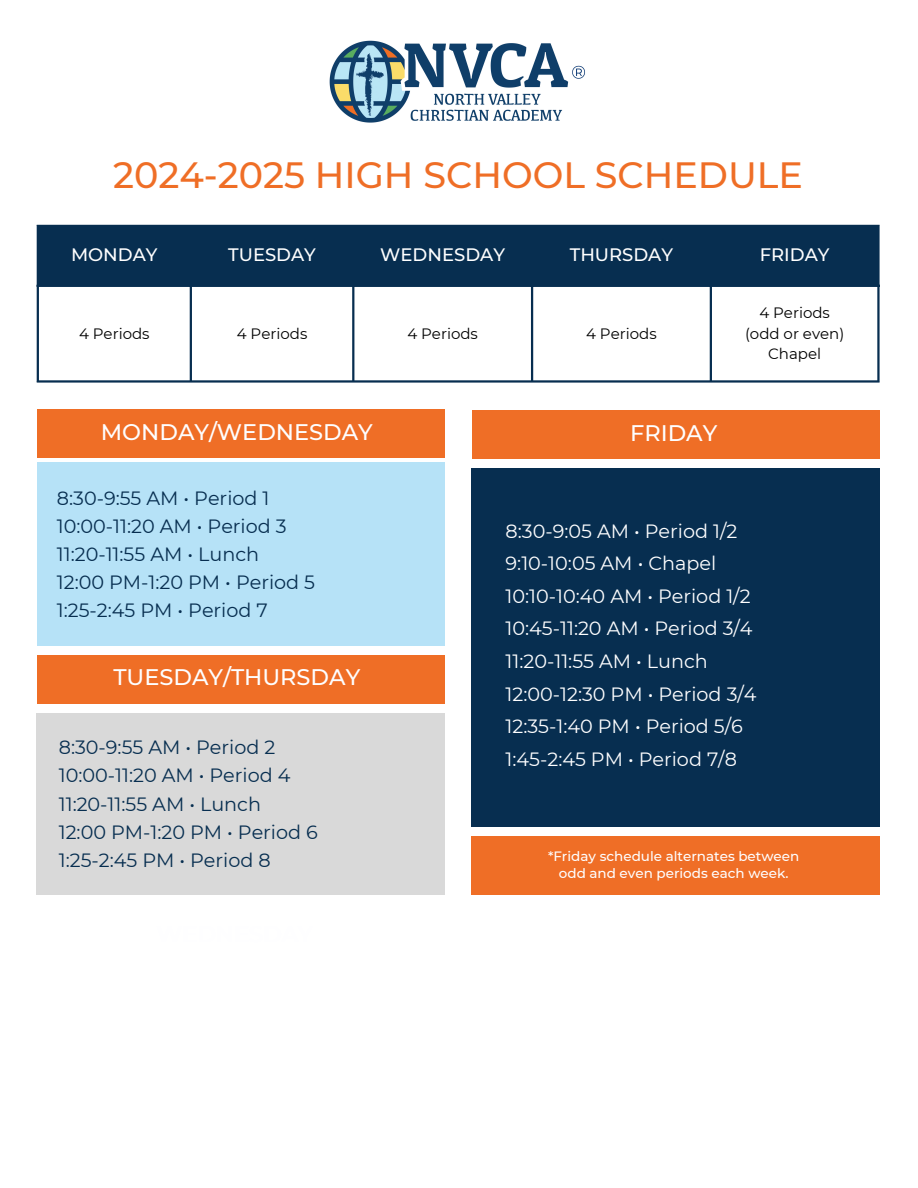
<style>
.page{position:relative;width:918px;height:1188px;background:#fff}
.page>*{position:absolute;margin:0;border:0;box-sizing:border-box;transform-origin:0 0}
.t1{font:500 36.45px "Montserrat";color:#ef6e26}
.t2{font:500 22.5px "Montserrat";color:#fefeff}
.t3{font:19.2px/28.2px "Montserrat";color:#072e50}
.t4{font:19.2px/32.7px "Montserrat";color:#fefeff}
.t5{font:500 18px "Montserrat";color:#fff}
.t6{font:15px "Montserrat";color:#000}
.t7{font:500 13.5px "Montserrat";color:#fefeff}
</style>
<div class="page">
<img style="left:329px;top:40px;width:256px;height:83px">
<div style="left:39px;top:227px;width:838px;height:58px;background:#072e50"></div>
<hr style="left:37px;top:227px;width:2px;height:153px;background:#072e50">
<hr style="left:190px;top:227px;width:2px;height:153px;background:#072e50">
<hr style="left:352px;top:227px;width:2px;height:153px;background:#072e50">
<hr style="left:531px;top:227px;width:2px;height:153px;background:#072e50">
<hr style="left:710px;top:227px;width:2px;height:153px;background:#072e50">
<hr style="left:877px;top:227px;width:3px;height:153px;background:#072e50">
<hr style="left:37px;top:225px;width:843px;height:2px;background:#072e50">
<hr style="left:37px;top:285px;width:843px;height:2px;background:#072e50">
<hr style="left:37px;top:380px;width:843px;height:3px;background:#072e50">
<div style="left:37px;top:462px;width:407px;height:184px;background:#b6e2f7"></div>
<div style="left:37px;top:410px;width:408px;height:48px;background:#ef6e26"></div>
<div style="left:37px;top:714px;width:408px;height:181px;background:#d9d9d9"></div>
<div style="left:37px;top:656px;width:408px;height:48px;background:#ef6e26"></div>
<div style="left:472px;top:468px;width:408px;height:358px;background:#072e50"></div>
<div style="left:472px;top:410px;width:408px;height:48px;background:#ef6e26"></div>
<div style="left:472px;top:836px;width:408px;height:59px;background:#ef6e26"></div>
<p class="t1" style="left:113px;top:152px;width:691px">2024-2025 HIGH SCHOOL SCHEDULE</p>
<h1 class="t5" style="left:71px;top:243px;width:88px">MONDAY</h1>
<p class="t5" style="left:228px;top:243px;width:89px">TUESDAY</p>
<p class="t5" style="left:380px;top:243px;width:126px">WEDNESDAY</p>
<p class="t5" style="left:570px;top:243px;width:105px">THURSDAY</p>
<p class="t5" style="left:760px;top:243px;width:71px">FRIDAY</p>
<p class="t6" style="left:79px;top:324px;width:72px">4 Periods</p>
<p class="t6" style="left:237px;top:324px;width:72px">4 Periods</p>
<p class="t6" style="left:407px;top:324px;width:72px">4 Periods</p>
<p class="t6" style="left:586px;top:324px;width:72px">4 Periods</p>
<h2 class="t2" style="left:101px;top:419px;width:274px">MONDAY/WEDNESDAY</h2>
<h2 class="t2" style="left:630px;top:419px;width:89px">FRIDAY</h2>
<p class="t6" style="left:759px;top:304px;width:72px">4 Periods</p>
<p class="t6" style="left:745px;top:324px;width:101px">(odd or even)</p>
<p class="t6" style="left:768px;top:344px;width:55px">Chapel</p>
<h3 class="t3" style="left:57px;top:484px;width:260px">8:30-9:55 AM • Period 1<br>10:00-11:20 AM • Period 3<br>11:20-11:55 AM • Lunch<br>12:00 PM-1:20 PM • Period 5<br>1:25-2:45 PM • Period 7</h3>
<h3 class="t2" style="left:113px;top:664px;width:248px">TUESDAY/THURSDAY</h3>
<p class="t3" style="left:59px;top:733px;width:261px">8:30-9:55 AM • Period 2<br>10:00-11:20 AM • Period 4<br>11:20-11:55 AM • Lunch<br>12:00 PM-1:20 PM • Period 6<br>1:25-2:45 PM • Period 8</p>
<h3 class="t4" style="left:506px;top:514px;width:252px">8:30-9:05 AM • Period 1/2<br>9:10-10:05 AM • Chapel<br>10:10-10:40 AM • Period 1/2<br>10:45-11:20 AM • Period 3/4<br>11:20-11:55 AM • Lunch<br>12:00-12:30 PM • Period 3/4<br>12:35-1:40 PM • Period 5/6<br>1:45-2:45 PM • Period 7/8</h3>
<p class="t7" style="left:548px;top:848px;width:253px">*Friday schedule alternates between</p>
<h2 class="t7" style="left:559px;top:865px;width:231px">odd and even periods each week.</h2>
</div>
